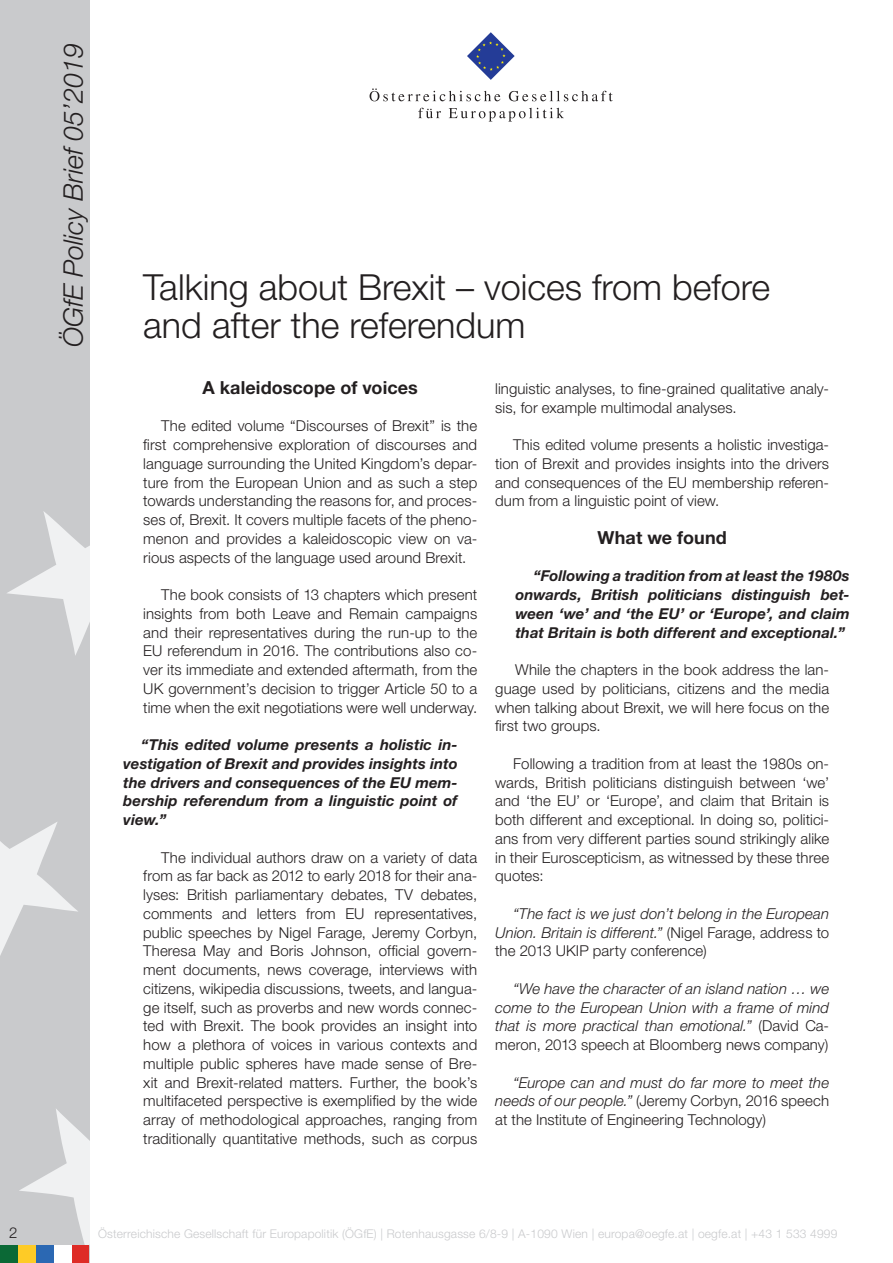
<style>
.page{position:relative;width:893px;height:1263px;background:#fff}
.page>*{position:absolute;margin:0;border:0;box-sizing:border-box;transform-origin:0 0}
.t1{font:300 36px/37.5px "Helvetica Neue LT Std";color:#231f20}
.t2{font:italic 300 27px "Helvetica Neue LT Std";color:#231f20}
.Zwischenüberschrift{font:700 18px "Helvetica Neue LT Std";letter-spacing:.005em;color:#231f20}
.Standard_Paragraph{font:300 15px/18.8px "Helvetica Neue LT Std";letter-spacing:.005em;color:#231f20;text-align:justify}
.Standard_Paragraph-2{font:italic 700 15px/18.8px "Helvetica Neue LT Std";letter-spacing:.005em;color:#231f20;text-align:justify}
.Standard_Paragraph-3{font:italic 300 15px/18.8px "Helvetica Neue LT Std";letter-spacing:.005em;color:#231f20;text-align:justify}
.t3{font:300 12px "Helvetica Neue LT Std";letter-spacing:.015em;color:#c9cacc}
.s1{font-style:normal}
.s2{font-style:italic}
</style>
<div class="page">
<div style="left:0;top:0;width:89px;height:1263px;background:#c9cacc"></div>
<svg style="left:19px;top:1109px;width:70px;height:136px"></svg>
<svg style="left:0;top:822px;width:78px;height:134px"></svg>
<svg style="left:7px;top:511px;width:82px;height:144px"></svg>
<div style="left:18px;top:1245px;width:18px;height:18px;background:#fecb26"></div>
<div style="left:36px;top:1245px;width:18px;height:18px;background:#2b68b3"></div>
<div style="left:71px;top:1245px;width:18px;height:18px;background:#de2b26"></div>
<div style="left:0;top:1245px;width:18px;height:18px;background:#0b6936"></div>
<div style="left:54px;top:1245px;width:17px;height:18px;background:#fff"></div>
<svg style="left:467px;top:32px;width:48px;height:48px"></svg>
<svg style="left:370px;top:88px;width:130px;height:13px"></svg>
<svg style="left:509px;top:91px;width:104px;height:10px"></svg>
<svg style="left:418px;top:108px;width:23px;height:10px"></svg>
<svg style="left:449px;top:108px;width:115px;height:14px"></svg>
<h2 class="t2" style="left:57px;top:347px;width:305px;rotate:-90deg">ÖGfE Policy Brief 05’2019</h2>
<p class="t1" style="left:143px;top:268px;width:628px">Talking about Brexit – voices from before and after the referendum</p>
<p class="Zwischenüberschrift" style="left:203px;top:376px;width:217px">A kaleidoscope of voices</p>
<p class="Standard_Paragraph" style="left:143px;top:416px;width:335px;text-indent:18px">The edited volume “Discourses of Brexit” is the first comprehensive exploration of discourses and language surrounding the United Kingdom’s depar&shy;ture from the European Union and as such a step towards understanding the reasons for, and proces&shy;ses of, Brexit. It covers multiple facets of the pheno&shy;menon and provides a kaleidoscopic view on va&shy;rious aspects of the language used around Brexit.</p>
<p class="Standard_Paragraph" style="left:143px;top:585px;width:335px;text-indent:18px">The book consists of 13 chapters which present insights from both Leave and Remain campaigns and their representatives during the run-up to the EU referendum in 2016. The contributions also co&shy;ver its immediate and extended aftermath, from the UK government’s decision to trigger Article 50 to a time when the exit negotiations were well underway.</p>
<p class="Standard_Paragraph-2" style="left:123px;top:735px;width:336px;text-indent:18px">“This edited volume presents a holistic in&shy;vestigation of Brexit and provides insights into the drivers and consequences of the EU mem&shy;bership referendum from a linguistic point of view.”</p>
<p class="Standard_Paragraph" style="left:143px;top:847px;width:335px;text-indent:18px">The individual authors draw on a variety of data from as far back as 2012 to early 2018 for their ana&shy;lyses: British parliamentary debates, TV debates, comments and letters from EU representatives, public speeches by Nigel Farage, Jeremy Corbyn, Theresa May and Boris Johnson, official govern&shy;ment documents, news coverage, interviews with citizens, wikipedia discussions, tweets, and langua&shy;ge itself, such as proverbs and new words connec&shy;ted with Brexit. The book provides an insight into how a plethora of voices in various contexts and multiple public spheres have made sense of Bre&shy;xit and Brexit-related matters. Further, the book’s multifaceted perspective is exemplified by the wide array of methodological approaches, ranging from traditionally quantitative methods, such as corpus</p>
<p class="Standard_Paragraph" style="left:495px;top:379px;width:335px">linguistic analyses, to fine-grained qualitative analy&shy;sis, for example multimodal analyses.</p>
<p class="Standard_Paragraph" style="left:495px;top:435px;width:335px;text-indent:18px">This edited volume presents a holistic investiga&shy;tion of Brexit and provides insights into the drivers and consequences of the EU membership referen&shy;dum from a linguistic point of view.</p>
<p class="Zwischenüberschrift" style="left:598px;top:526px;width:131px">What we found</p>
<p class="Standard_Paragraph-2" style="left:515px;top:566px;width:336px;text-indent:18px">“Following a tradition from at least the 1980s onwards, British politicians distinguish bet&shy;ween ‘we’ and ‘the EU’ or ‘Europe’, and claim that Britain is both different and exceptional.”</p>
<p class="Standard_Paragraph" style="left:495px;top:660px;width:335px;text-indent:20px">While the chapters in the book address the lan&shy;guage used by politicians, citizens and the media when talking about Brexit, we will here focus on the first two groups.</p>
<p class="Standard_Paragraph" style="left:495px;top:754px;width:335px;text-indent:18px">Following a tradition from at least the 1980s on&shy;wards, British politicians distinguish between ‘we’ and ‘the EU’ or ‘Europe’, and claim that Britain is both different and exceptional. In doing so, politici&shy;ans from very different parties sound strikingly alike in their Euroscepticism, as witnessed by these three quotes:</p>
<p class="Standard_Paragraph-3" style="left:495px;top:904px;width:335px;text-indent:18px">“The fact is we just don’t belong in the European Union. Britain is different.” <span class="s1">(Nigel Farage, address to the 2013 UKIP party conference)</span></p>
<p class="Standard_Paragraph-3" style="left:495px;top:979px;width:335px;text-indent:18px">“We have the character of an island nation … we come to the European Union with a frame of mind that is more practical than emotional.” <span class="s1">(David Ca&shy;meron, 2013 speech at Bloomberg news company)</span></p>
<p class="Standard_Paragraph" style="left:495px;top:1072px;width:335px;text-indent:18px"><span class="s2">“Europe can and must do far more to meet the needs of our people.”</span> (Jeremy Corbyn, 2016 speech at the Institute of Engineering Technology)</p>
<p class="Standard_Paragraph" style="left:9px;top:1222px;width:10px">2</p>
<p class="t3" style="left:98px;top:1226px;width:741px">Österreichische Gesellschaft für Europapolitik (ÖGfE) | Rotenhausgasse 6/8-9 | A-1090 Wien | europa@oegfe.at | oegfe.at | +43 1 533 4999</p>
</div>
